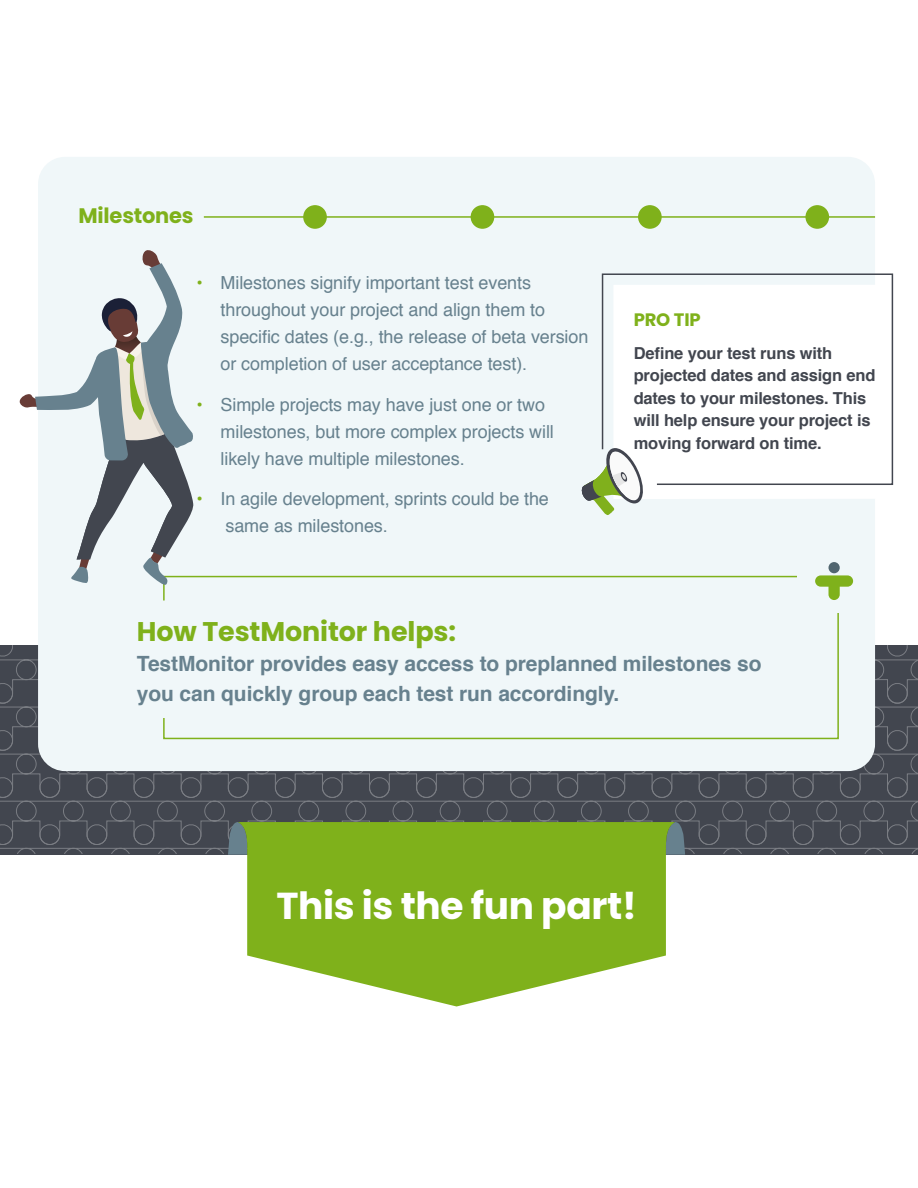
<style>
.page{position:relative;width:918px;height:1188px;background:#fff}
.page>*{position:absolute;margin:0;border:0;box-sizing:border-box;transform-origin:0 0}
.t1{font:700 37.5px "Poppins";letter-spacing:-.01em;color:#fff}
.t2{font:700 27px "Poppins";letter-spacing:-.005em;color:#7fb11b}
.t3{font:700 21px/30px "Helvetica";letter-spacing:-.005em;color:#67818e}
.t4{font:700 21px "Poppins";letter-spacing:-.01em;color:#7fb11b}
.t5{font:18px/27px "Helvetica";letter-spacing:-.005em;color:#67818e}
.t6{font:700 18px "Poppins";letter-spacing:-.01em;color:#7fb11b}
.t7{font:700 16.5px/22.5px "Helvetica";letter-spacing:-.01em;color:#42464f}
.s1{color:#7fb11b}
</style>
<div class="page">
<svg style="left:0;top:645px;width:110px;height:208px;background:#474b54"></svg>
<svg style="left:110px;top:771px;width:565px;height:82px;background:#484c54"></svg>
<svg style="left:675px;top:660px;width:243px;height:193px;background:#484b54"></svg>
<div style="left:38px;top:157px;width:837px;height:614px;background:#f0f7f9;border-radius:27px"></div>
<svg style="left:163px;top:575px;width:676px;height:165px"></svg>
<div style="left:798px;top:570px;width:69px;height:43px;background:#f0f7f9"></div>
<div style="left:829px;top:562px;width:11px;height:11px;background:#516670;border-radius:50%"></div>
<svg style="left:815px;top:575px;width:38px;height:25px"></svg>
<div style="left:644px;top:486px;width:231px;height:13px;background:#fff"></div>
<svg style="left:601px;top:273px;width:293px;height:213px"></svg>
<svg style="left:581px;top:448px;width:63px;height:67px"></svg>
<svg style="left:228px;top:822px;width:10px;height:33px"></svg>
<svg style="left:675px;top:822px;width:10px;height:33px"></svg>
<svg style="left:238px;top:822px;width:437px;height:184px;fill:#7fb11b"></svg>
<hr style="left:204px;top:216px;width:671px;height:2px;background:#7fb11b">
<div style="left:304px;top:206px;width:22px;height:22px;background:#7fb11b;border-radius:50%"></div>
<div style="left:303px;top:205px;width:24px;height:24px;border:2px solid #7fb11b;border-radius:50%"></div>
<div style="left:471px;top:206px;width:23px;height:22px;background:#7fb11b;border-radius:50%"></div>
<div style="left:471px;top:205px;width:23px;height:24px;border:2px solid #7fb11b;border-radius:50%"></div>
<div style="left:639px;top:206px;width:22px;height:22px;background:#7fb11b;border-radius:50%"></div>
<div style="left:638px;top:205px;width:24px;height:24px;border:2px solid #7fb11b;border-radius:50%"></div>
<div style="left:806px;top:206px;width:22px;height:22px;background:#7fb11b;border-radius:50%"></div>
<div style="left:805px;top:205px;width:24px;height:24px;border:2px solid #7fb11b;border-radius:50%"></div>
<svg style="left:20px;top:250px;width:174px;height:336px"></svg>
<p class="t4" style="left:79px;top:203px;width:117px">Milestones</p>
<p class="t5" style="left:221px;top:270px;width:369px;text-indent:-24px"><span class="s1">•</span> Milestones signify important test events throughout your project and align them to specific dates (e.g., the release of beta version or completion of user acceptance test).</p>
<p class="t5" style="left:221px;top:391px;width:335px;text-indent:-24px"><span class="s1">•</span> Simple projects may have just one or two milestones, but more complex projects will likely have multiple milestones.</p>
<p class="t5" style="left:225px;top:486px;width:325px;text-indent:-29px"><span class="s1">•</span> In agile development, sprints could be the same as milestones.</p>
<p class="t6" style="left:634px;top:309px;width:69px">PRO TIP</p>
<p class="t7" style="left:634px;top:342px;width:243px">Define your test runs with projected dates and assign end dates to your milestones. This will help ensure your project is moving forward on time.</p>
<h2 class="t2" style="left:137px;top:615px;width:321px">How TestMonitor helps:</h2>
<p class="t3" style="left:137px;top:648px;width:626px">TestMonitor provides easy access to preplanned milestones so you can quickly group each test run accordingly.</p>
<h1 class="t1" style="left:276px;top:884px;width:362px">This is the fun part!</h1>
</div>
